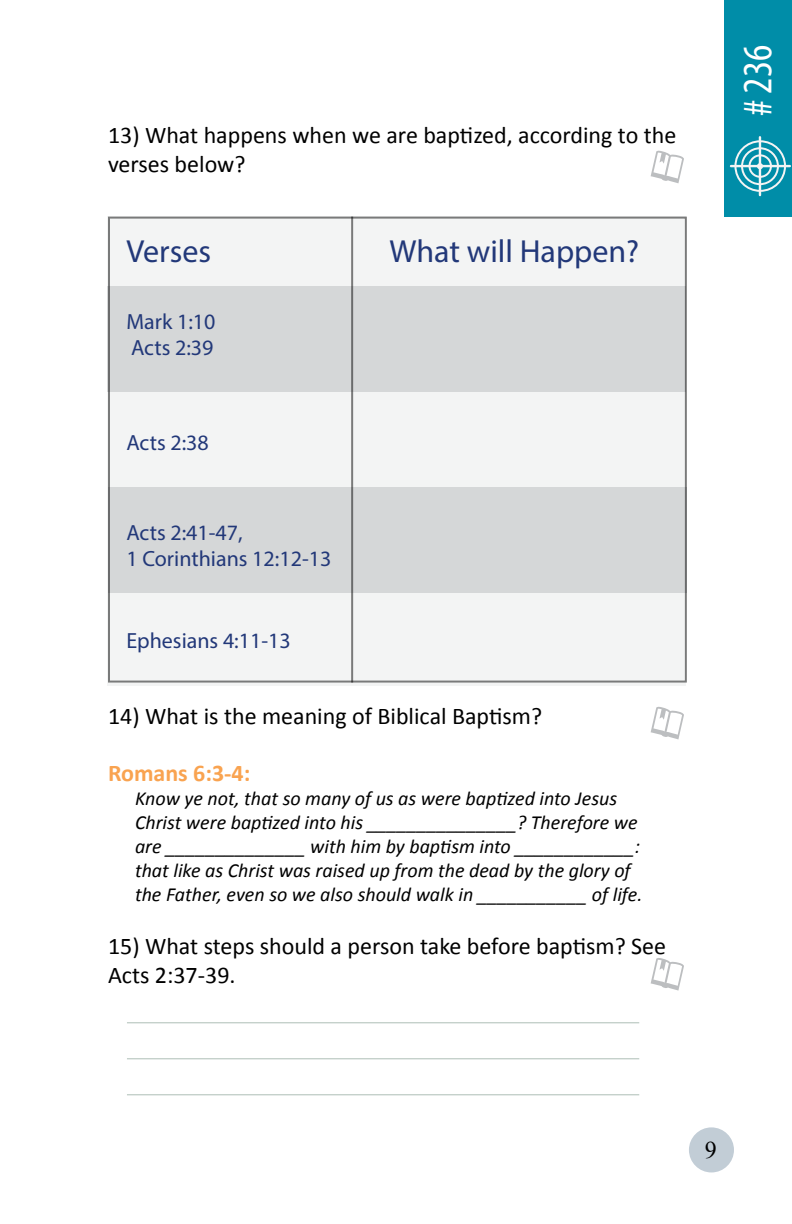
<style>
.page{position:relative;width:792px;height:1224px;background:#fff}
.page>*{position:absolute;margin:0;border:0;box-sizing:border-box;transform-origin:0 0}
.t1{font:condensed 42px "Myriad Pro";color:#fff}
.t2{font:32px "Myriad Pro";color:#223879}
.t3{font:24px/28.8px "Calibri";color:#000}
.t4{font:700 24px "Calibri";color:#f9a350}
.t5{font:24px "Times New Roman";color:#000}
.t6{font:22px/26.4px "Myriad Pro";color:#223879}
.t7{font:italic 20px/24px "Calibri";color:#000}
</style>
<div class="page">
<div style="left:689px;top:1127px;width:45px;height:45px;background:#c2cdd6;border-radius:50%"></div>
<div style="left:724px;top:0;width:68px;height:217px;background:#008da8"></div>
<div style="left:734px;top:140px;width:52px;height:52px;border:2px solid #f4f4f4;border-radius:50%"></div>
<hr style="left:759px;top:137px;width:2px;height:58px;background:#f4f4f4">
<hr style="left:731px;top:165px;width:59px;height:2px;background:#f4f4f4">
<svg style="left:740px;top:146px;width:40px;height:40px"></svg>
<div style="left:107px;top:217px;width:578px;height:469px;background:#f3f4f4"></div>
<div style="left:107px;top:286px;width:578px;height:106px;background:#d5d7d8"></div>
<div style="left:108px;top:488px;width:579px;height:105px;background:#d5d7d8"></div>
<hr style="left:351px;top:217px;width:2px;height:466px;background:#000">
<hr style="left:127px;top:1022px;width:512px;height:1px;background:#aebfb6">
<hr style="left:127px;top:1058px;width:512px;height:1px;background:#aebfb6">
<hr style="left:127px;top:1094px;width:512px;height:1px;background:#aebfb6">
<svg style="left:651px;top:150px;width:33px;height:33px"></svg>
<svg style="left:651px;top:706px;width:33px;height:33px"></svg>
<svg style="left:651px;top:958px;width:33px;height:33px"></svg>
<p class="t3" style="left:108px;top:120px;width:570px">13) What happens when we are baptized, according to the verses below?</p>
<h2 class="t2" style="left:126px;top:232px;width:86px">Verses</h2>
<h2 class="t2" style="left:390px;top:232px;width:251px">What will Happen?</h2>
<p class="t6" style="left:126px;top:308px;width:91px">Mark 1:10<br>Acts 2:39</p>
<p class="t6" style="left:126px;top:429px;width:84px">Acts 2:38</p>
<p class="t6" style="left:126px;top:519px;width:206px">Acts 2:41-47,<br>1 Corinthians 12:12-13</p>
<p class="t6" style="left:126px;top:627px;width:166px">Ephesians 4:11-13</p>
<p class="t3" style="left:108px;top:701px;width:436px">14) What is the meaning of Biblical Baptism?</p>
<p class="t4" style="left:108px;top:758px;width:144px">Romans 6:3-4:</p>
<p class="t7" style="left:135px;top:786px;width:509px">Know ye not, that so many of us as were baptized into Jesus Christ were baptized into his _______________? Therefore we are ______________ with him by baptism into ____________: that like as Christ was raised up from the dead by the glory of the Father, even so we also should walk in ___________ of life.</p>
<p class="t3" style="left:108px;top:932px;width:560px">15) What steps should a person take before baptism? See<br>Acts 2:37-39.</p>
<h1 class="t1" style="left:732px;top:116px;width:73px;rotate:-90deg"># 236</h1>
<p class="t5" style="left:705px;top:1133px;width:13px">9</p>
</div>
